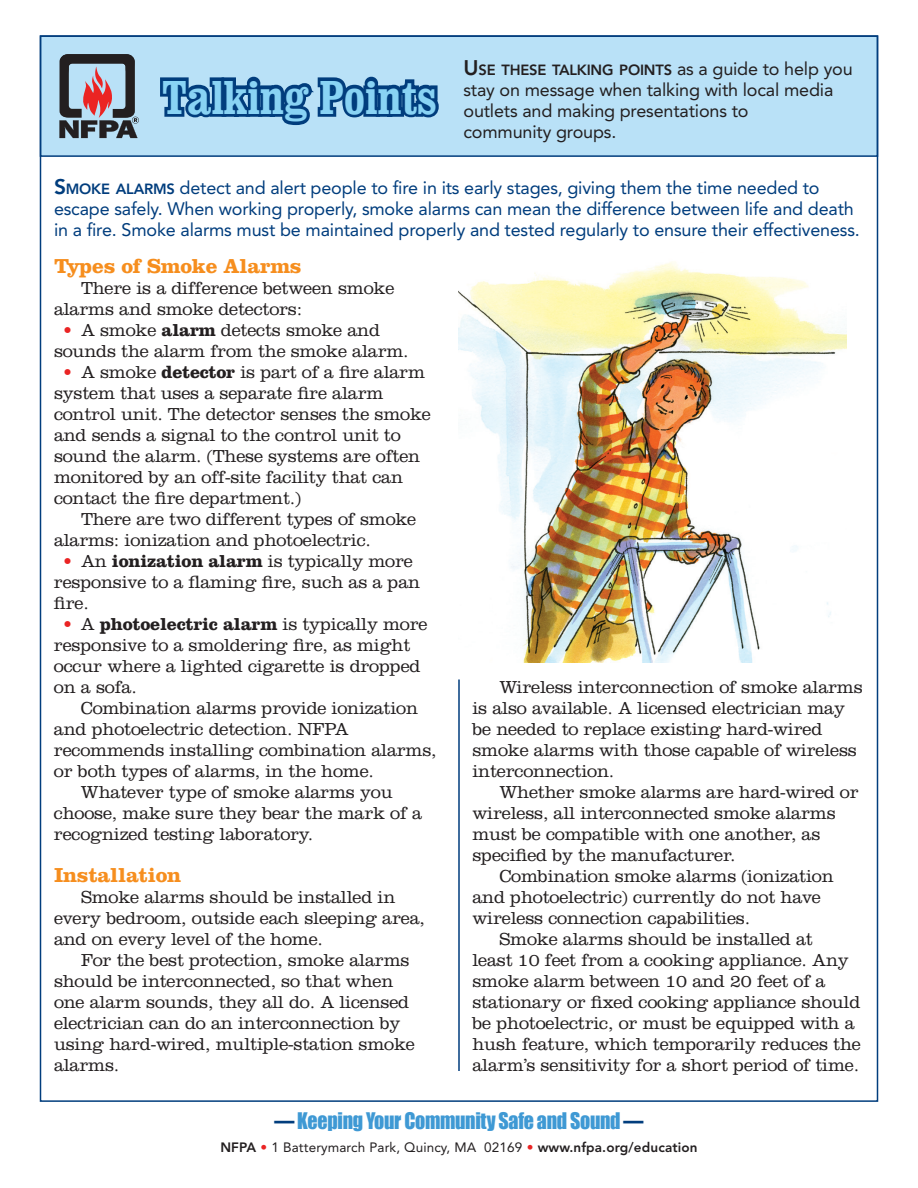
<style>
.page{position:relative;width:918px;height:1188px;background:#fff}
.page>*{position:absolute;margin:0;border:0;box-sizing:border-box;transform-origin:0 0}
.t1{font:700 condensed 48px "Clarendon";color:#89d3f4}
.t2{font:21px "Impact";letter-spacing:-.015em;color:#3f99d4;scale:.95 1}
.t3{font:700 21px "Clarendon";letter-spacing:-.01em;color:#f68e1e}
.t4{font:300 18px/21px "Clarendon";letter-spacing:-.01em;color:#231f20}
.t5{font:18px/21px "Avenir";letter-spacing:-.01em;color:#013d7d}
.t6{font:18px/21px "Avenir";letter-spacing:-.01em;color:#231f20}
.t7{font:800 14.7px "Avenir";letter-spacing:-.015em;color:#231f20}
.t8{font:13.5px "Avenir";letter-spacing:.01em;color:#231f20}
.s1{font-size:21px}
.s2{font-weight:400;font-size:18px}
.s3{font-weight:800;font-size:21px}
.s4{font-weight:800;font-size:14.7px}
.s5{color:#ea2424}
.s6{font-weight:700}
.s7{color:#013d7d}
.s8{font-weight:800}
.s9{font-weight:800;color:#ea2424}
</style>
<div class="page">
<div style="left:40px;top:35px;width:838px;height:122px;background:#b9e1f7;border:2px solid #013d7d"></div>
<svg style="left:59px;top:54px;width:80px;height:84px"></svg>
<svg style="left:160px;top:76px;width:279px;height:50px"></svg>
<hr style="left:458px;top:680px;width:2px;height:391px;background:#013d7d">
<img style="left:458px;top:261px;width:389px;height:402px">
<h1 class="t1" style="left:162px;top:68px;width:277px">Talking Points</h1>
<p class="t7" style="left:464px;top:62px;width:391px"><span class="s1">U</span>SE THESE TALKING POINTS <span class="s2">as a guide to help you</span></p>
<p class="t6" style="left:463px;top:80px;width:371px">stay on message when talking with local media outlets and making presentations to community groups.</p>
<p class="t5" style="left:54px;top:178px;width:807px"><span class="s3">S</span><span class="s4">MOKE ALARMS</span> detect and alert people to fire in its early stages, giving them the time needed to escape safely. When working properly, smoke alarms can mean the difference between life and death in a fire. Smoke alarms must be maintained properly and tested regularly to ensure their effectiveness.</p>
<p class="t3" style="left:54px;top:253px;width:249px">Types of Smoke Alarms</p>
<p class="t4" style="left:54px;top:277px;width:342px;text-indent:27px">There is a difference between smoke alarms and smoke detectors:</p>
<p class="t4" style="left:54px;top:319px;width:356px;text-indent:9px"><span class="s5">•</span> A smoke <span class="s6">alarm</span> detects smoke and sounds the alarm from the smoke alarm.</p>
<p class="t4" style="left:54px;top:361px;width:378px;text-indent:9px"><span class="s5">•</span> A smoke <span class="s6">detector</span> is part of a fire alarm system that uses a separate fire alarm control unit. The detector senses the smoke and sends a signal to the control unit to sound the alarm. (These systems are often monitored by an off-site facility that can contact the fire department.)</p>
<p class="t4" style="left:54px;top:508px;width:364px;text-indent:27px">There are two different types of smoke alarms: ionization and photoelectric.</p>
<p class="t4" style="left:54px;top:550px;width:368px;text-indent:9px"><span class="s5">•</span> An <span class="s6">ionization alarm</span> is typically more responsive to a flaming fire, such as a pan fire.</p>
<p class="t4" style="left:54px;top:613px;width:375px;text-indent:9px"><span class="s5">•</span> A <span class="s6">photoelectric alarm</span> is typically more responsive to a smoldering fire, as might occur where a lighted cigarette is dropped on a sofa.</p>
<p class="t4" style="left:81px;top:697px;width:339px">Combination alarms provide ionization</p>
<p class="t4" style="left:54px;top:718px;width:296px">and photoelectric detection. NFPA</p>
<p class="t4" style="left:54px;top:739px;width:384px">recommends installing combination alarms,</p>
<p class="t4" style="left:54px;top:760px;width:321px">or both types of alarms, in the home.</p>
<p class="t4" style="left:81px;top:782px;width:313px">Whatever type of smoke alarms you</p>
<p class="t4" style="left:54px;top:803px;width:370px">choose, make sure they bear the mark of a</p>
<p class="t4" style="left:54px;top:824px;width:261px">recognized testing laboratory.</p>
<p class="t3" style="left:54px;top:862px;width:129px">Installation</p>
<p class="t4" style="left:54px;top:886px;width:373px;text-indent:27px">Smoke alarms should be installed in every bedroom, outside each sleeping area, and on every level of the home.</p>
<p class="t4" style="left:54px;top:949px;width:362px;text-indent:27px">For the best protection, smoke alarms should be interconnected, so that when one alarm sounds, they all do. A licensed electrician can do an interconnection by using hard-wired, multiple-station smoke alarms.</p>
<p class="t4" style="left:472px;top:676px;width:392px;text-indent:27px">Wireless interconnection of smoke alarms is also available. A licensed electrician may be needed to replace existing hard-wired smoke alarms with those capable of wireless interconnection.</p>
<p class="t4" style="left:472px;top:781px;width:388px;text-indent:27px">Whether smoke alarms are hard-wired or wireless, all interconnected smoke alarms must be compatible with one another, as specified by the manufacturer.</p>
<p class="t4" style="left:472px;top:865px;width:363px;text-indent:27px">Combination smoke alarms (ionization and photoelectric) currently do not have wireless connection capabilities.</p>
<p class="t4" style="left:472px;top:928px;width:390px;text-indent:27px">Smoke alarms should be installed at<br>least 10 feet from a cooking appliance. Any smoke alarm between 10 and 20 feet of a stationary or fixed cooking appliance should be photoelectric, or must be equipped with a hush feature, which temporarily reduces the alarm’s sensitivity for a short period of time.</p>
<p class="t2" style="left:274px;top:1104px;width:390px"><span class="s7">—</span> Keeping Your Community Safe and Sound <span class="s7">—</span></p>
<p class="t8" style="left:220px;top:1140px;width:479px"><span class="s8">NFPA</span> <span class="s9">•</span> 1 Batterymarch Park, Quincy, MA 02169 <span class="s9">•</span> <span class="s8">www.nfpa.org/education</span></p>
</div>
